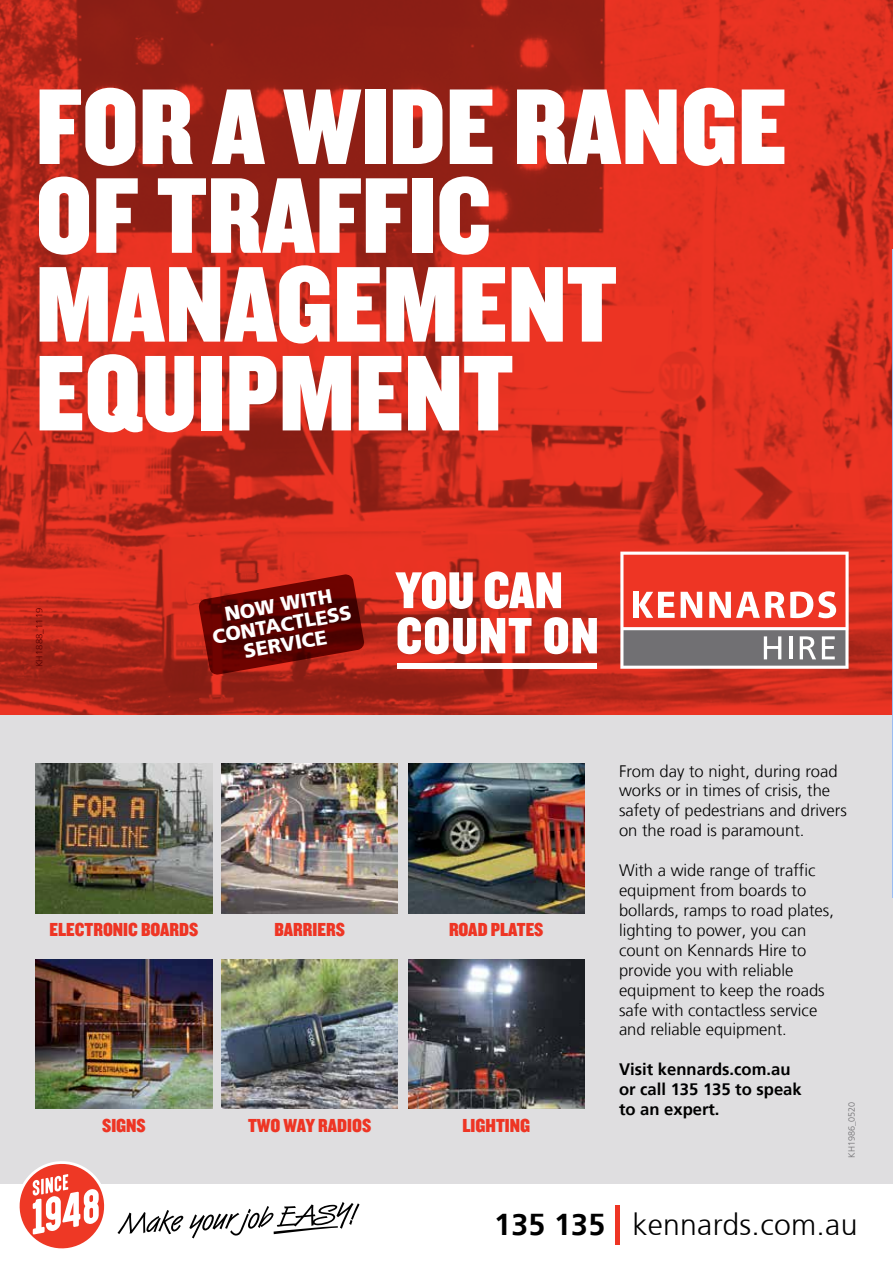
<style>
.page{position:relative;width:893px;height:1263px;background:#fff}
.page>*{position:absolute;margin:0;border:0;box-sizing:border-box;transform-origin:0 0}
.t1{font:111.9px/88.8px "Knockout 70 Full Welterwt";color:#fff}
.t2{font:300 30.15px "Frutiger 45";letter-spacing:.01em;color:#000}
.t3{font:900 19.8px/19.8px "Frutiger 75";color:#fff;text-align:center}
.t4{font:19.65px "Knockout 70 Full Welterwt";color:#ee3524}
.t5{font:300 16.65px/20px "Frutiger";color:#000}
.t6{font:700 16.65px/20px "Frutiger 65";color:#000}
.t7{font:300 9px "Frutiger 45";letter-spacing:.01em;color:#540000;scale:1.05 1}
.t8{font:300 9px "Frutiger";color:#717073}
.s1{font-family:"Frutiger 65";font-weight:700}
</style>
<div class="page">
<div style="left:0;top:714px;width:893px;height:549px;background:#dfdee0"></div>
<img style="left:0;top:0;width:893px;height:714px">
<div style="left:0;top:1184px;width:893px;height:79px;background:#fff"></div>
<svg style="left:117px;top:1210px;width:66px;height:24px"></svg>
<svg style="left:189px;top:1202px;width:171px;height:36px"></svg>
<hr style="left:615px;top:1205px;width:4px;height:40px;background:#ee3524">
<svg style="left:19px;top:1161px;width:86px;height:88px"></svg>
<svg style="left:620px;top:552px;width:229px;height:117px"></svg>
<svg style="left:398px;top:617px;width:133px;height:37px"></svg>
<svg style="left:544px;top:617px;width:53px;height:37px"></svg>
<div style="left:398px;top:663px;width:199px;height:5px;background:#fff"></div>
<svg style="left:395px;top:571px;width:78px;height:38px"></svg>
<svg style="left:485px;top:571px;width:76px;height:38px"></svg>
<img style="left:36px;top:764px;width:176px;height:149px">
<img style="left:36px;top:959px;width:176px;height:149px">
<img style="left:221px;top:764px;width:177px;height:149px">
<img style="left:408px;top:764px;width:177px;height:149px">
<img style="left:221px;top:959px;width:177px;height:149px">
<img style="left:408px;top:959px;width:177px;height:149px">
<svg style="left:198px;top:574px;width:167px;height:101px;background:#7a0e08"></svg>
<h1 class="t1" style="left:36px;top:79px;width:753px">FOR A WIDE RANGE<br>OF TRAFFIC<br>MANAGEMENT<br>EQUIPMENT</h1>
<p class="t7" style="left:34px;top:667px;width:59px;rotate:-90deg">KH1888_1119</p>
<p class="t3" style="left:207px;top:607px;width:143px;rotate:-10deg">NOW WITH<br>CONTACTLESS<br>SERVICE</p>
<p class="t4" style="left:50px;top:916px;width:150px">ELECTRONIC BOARDS</p>
<p class="t4" style="left:274px;top:916px;width:72px">BARRIERS</p>
<p class="t4" style="left:102px;top:1112px;width:45px">SIGNS</p>
<p class="t4" style="left:248px;top:1112px;width:125px">TWO WAY RADIOS</p>
<p class="t4" style="left:449px;top:916px;width:96px">ROAD PLATES</p>
<p class="t4" style="left:462px;top:1112px;width:69px">LIGHTING</p>
<p class="t5" style="left:619px;top:761px;width:229px">From day to night, during road works or in times of crisis, the safety of pedestrians and drivers on the road is paramount.</p>
<p class="t5" style="left:619px;top:861px;width:216px">With a wide range of traffic equipment from boards to bollards, ramps to road plates, lighting to power, you can count on Kennards Hire to provide you with reliable equipment to keep the roads safe with contactless service and reliable equipment.</p>
<p class="t6" style="left:619px;top:1059px;width:184px">Visit kennards.com.au or call 135 135 to speak to an expert.</p>
<p class="t8" style="left:847px;top:1158px;width:58px;rotate:-90deg">KH1986_0520</p>
<h2 class="t2" style="left:494px;top:1207px;width:365px"><span class="s1">135 135</span> kennards.com.au</h2>
</div>
